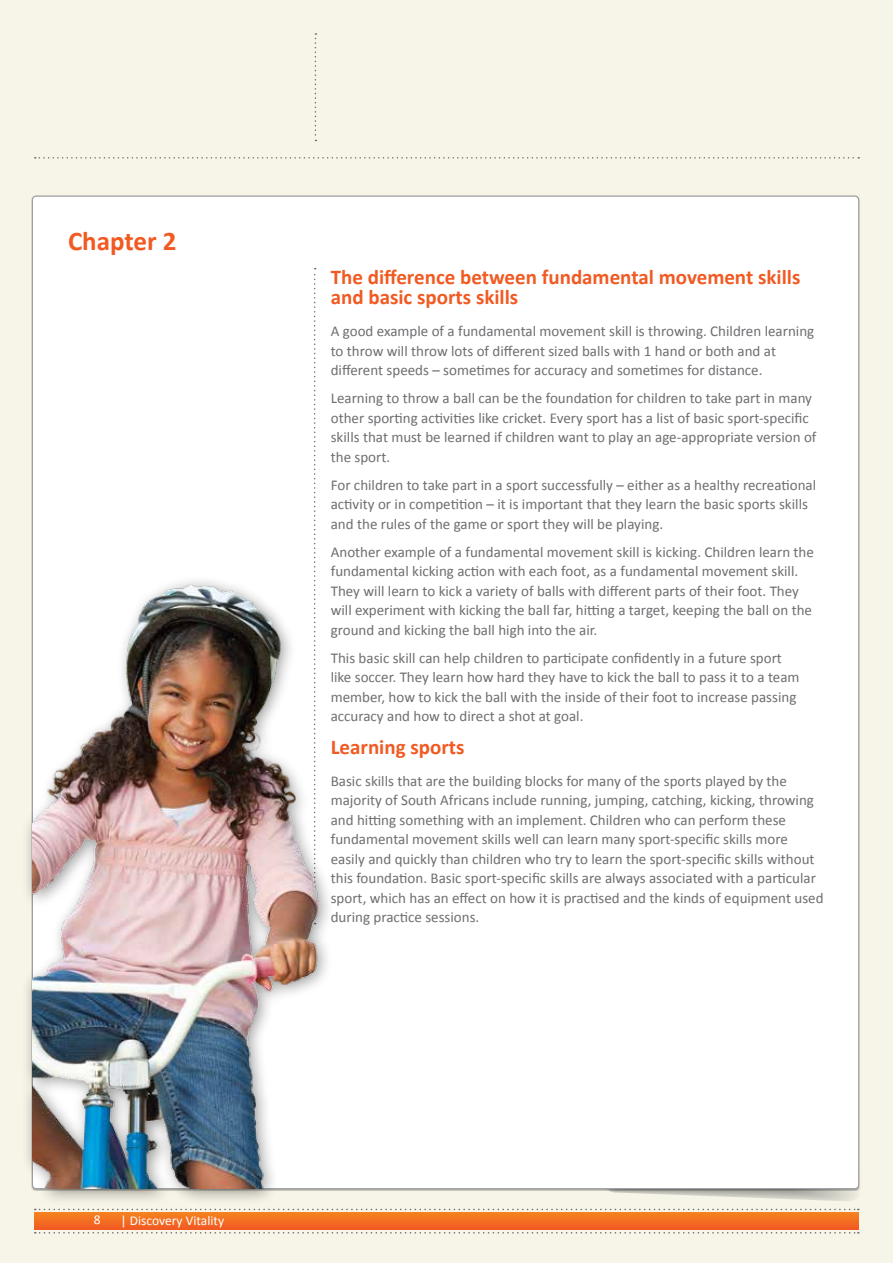
<style>
.page{position:relative;width:893px;height:1263px;background:#f7f5e8}
.page>*{position:absolute;margin:0;border:0;box-sizing:border-box;transform-origin:0 0}
.t1{font:700 27px "Calibri";color:#f15a22}
.t2{font:700 21px/19.5px "Calibri";color:#f15a22}
.t3{font:15px/19.5px "Calibri";color:#6d6e71}
.t4{font:13.5px "Calibri";color:#fff}
</style>
<div class="page">
<svg style="left:35px;top:157px;width:824px;height:2px"></svg>
<svg style="left:315px;top:33px;width:1px;height:108px"></svg>
<svg style="left:35px;top:1232px;width:824px;height:1px"></svg>
<svg style="left:35px;top:1209px;width:824px;height:1px"></svg>
<svg style="left:34px;top:1212px;width:825px;height:17px;background:#f36e21"></svg>
<div style="left:32px;top:196px;width:827px;height:993px;background:#fff;border-radius:4px"></div>
<svg style="left:314px;top:268px;width:2px;height:305px"></svg>
<div style="left:21px;top:574px;width:314px;height:631px;background:#000;opacity:.4"></div>
<img style="left:32px;top:581px;width:302px;height:607px">
<h1 class="t1" style="left:68px;top:224px;width:110px">Chapter 2</h1>
<h2 class="t2" style="left:331px;top:268px;width:471px">The difference between fundamental movement skills and basic sports skills</h2>
<p class="t3" style="left:331px;top:321px;width:485px">A good example of a fundamental movement skill is throwing. Children learning to throw will throw lots of different sized balls with 1 hand or both and at different speeds – sometimes for accuracy and sometimes for distance.</p>
<p class="t3" style="left:331px;top:388px;width:487px">Learning to throw a ball can be the foundation for children to take part in many other sporting activities like cricket. Every sport has a list of basic sport-specific skills that must be learned if children want to play an age-appropriate version of the sport.</p>
<p class="t3" style="left:331px;top:475px;width:487px">For children to take part in a sport successfully – either as a healthy recreational activity or in competition – it is important that they learn the basic sports skills and the rules of the game or sport they will be playing.</p>
<p class="t3" style="left:331px;top:542px;width:485px">Another example of a fundamental movement skill is kicking. Children learn the fundamental kicking action with each foot, as a fundamental movement skill.<br>They will learn to kick a variety of balls with different parts of their foot. They will experiment with kicking the ball far, hitting a target, keeping the ball on the ground and kicking the ball high into the air.</p>
<p class="t3" style="left:331px;top:648px;width:470px">This basic skill can help children to participate confidently in a future sport like soccer. They learn how hard they have to kick the ball to pass it to a team member, how to kick the ball with the inside of their foot to increase passing accuracy and how to direct a shot at goal.</p>
<h2 class="t2" style="left:331px;top:737px;width:135px">Learning sports</h2>
<p class="t3" style="left:331px;top:771px;width:494px">Basic skills that are the building blocks for many of the sports played by the majority of South Africans include running, jumping, catching, kicking, throwing and hitting something with an implement. Children who can perform these fundamental movement skills well can learn many sport-specific skills more easily and quickly than children who try to learn the sport-specific skills without this foundation. Basic sport-specific skills are always associated with a particular sport, which has an effect on how it is practised and the kinds of equipment used during practice sessions.</p>
<p class="t4" style="left:94px;top:1211px;width:8px">8</p>
<p class="t4" style="left:121px;top:1212px;width:105px">| Discovery Vitality</p>
</div>
